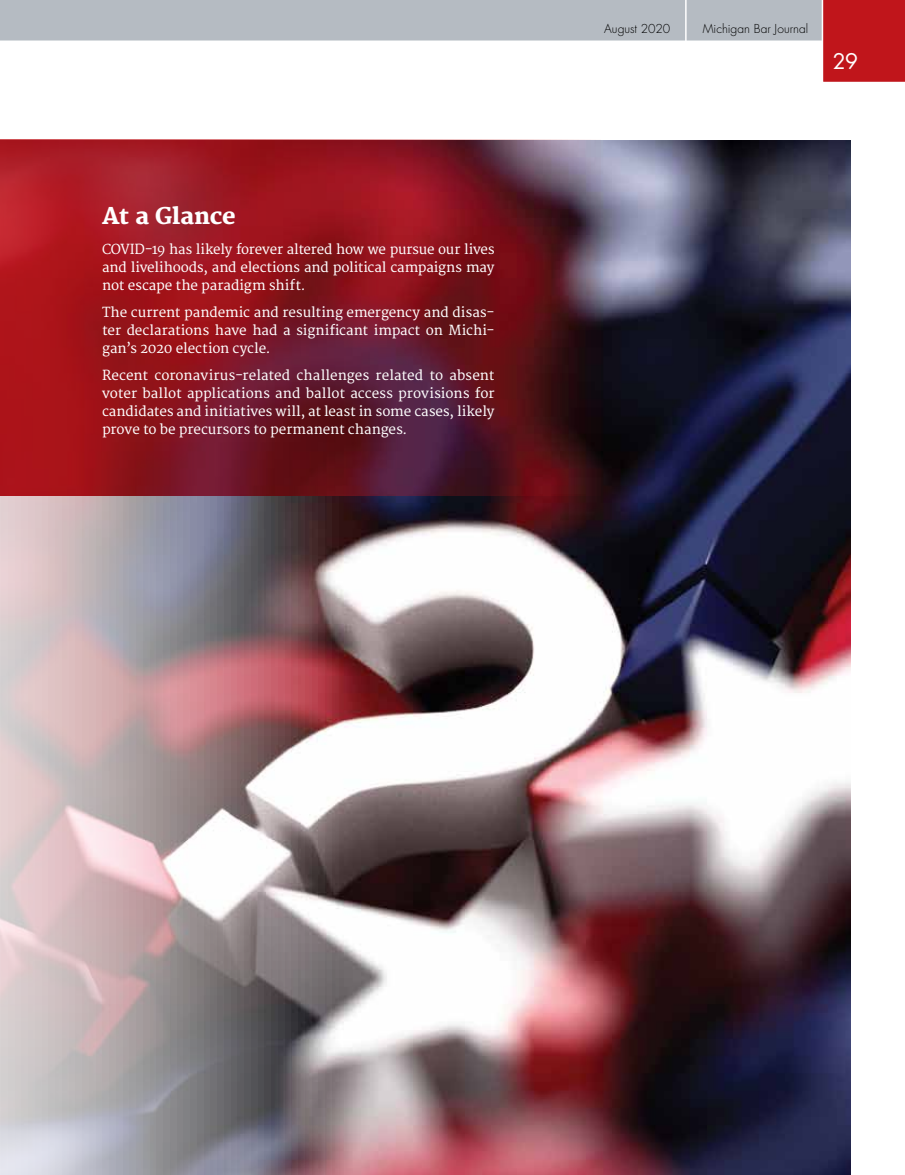
<style>
.page{position:relative;width:905px;height:1175px;background:#fff}
.page>*{position:absolute;margin:0;border:0;box-sizing:border-box;transform-origin:0 0}
.t1{font:800 22.5px "Merriweather";letter-spacing:-.01em;color:#fff}
.t2{font:21px "Futura";color:#fff}
.t3{font:13.5px/18px "Merriweather";letter-spacing:-.005em;color:#fff;text-align:justify}
.t4{font:300 12px "Futura";color:#000}
</style>
<div class="page">
<svg style="left:0;top:0;width:904px;height:82px"></svg>
<hr style="left:685px;top:0;width:1px;height:42px;background:#fff">
<img style="left:600px;top:140px;width:250px;height:356px">
<svg style="left:0;top:140px;width:600px;height:356px;background:#801824"></svg>
<img style="left:0;top:496px;width:850px;height:678px">
<h1 class="t1" style="left:102px;top:202px;width:135px">At a Glance</h1>
<p class="t3" style="left:102px;top:240px;width:394px">COVID-19 has likely forever altered how we pursue our lives and livelihoods, and elections and political campaigns may not escape the paradigm shift.</p>
<p class="t3" style="left:102px;top:303px;width:394px">The current pandemic and resulting emergency and disas&shy;ter declarations have had a significant impact on Michi&shy;gan’s 2020 election cycle.</p>
<p class="t3" style="left:102px;top:366px;width:394px">Recent coronavirus-related challenges related to absent voter ballot applications and ballot access provisions for candidates and initiatives will, at least in some cases, likely prove to be precursors to permanent changes.</p>
<p class="t4" style="left:604px;top:21px;width:67px">August 2020</p>
<p class="t4" style="left:702px;top:21px;width:107px">Michigan Bar Journal</p>
<h2 class="t2" style="left:832px;top:47px;width:27px">29</h2>
</div>
